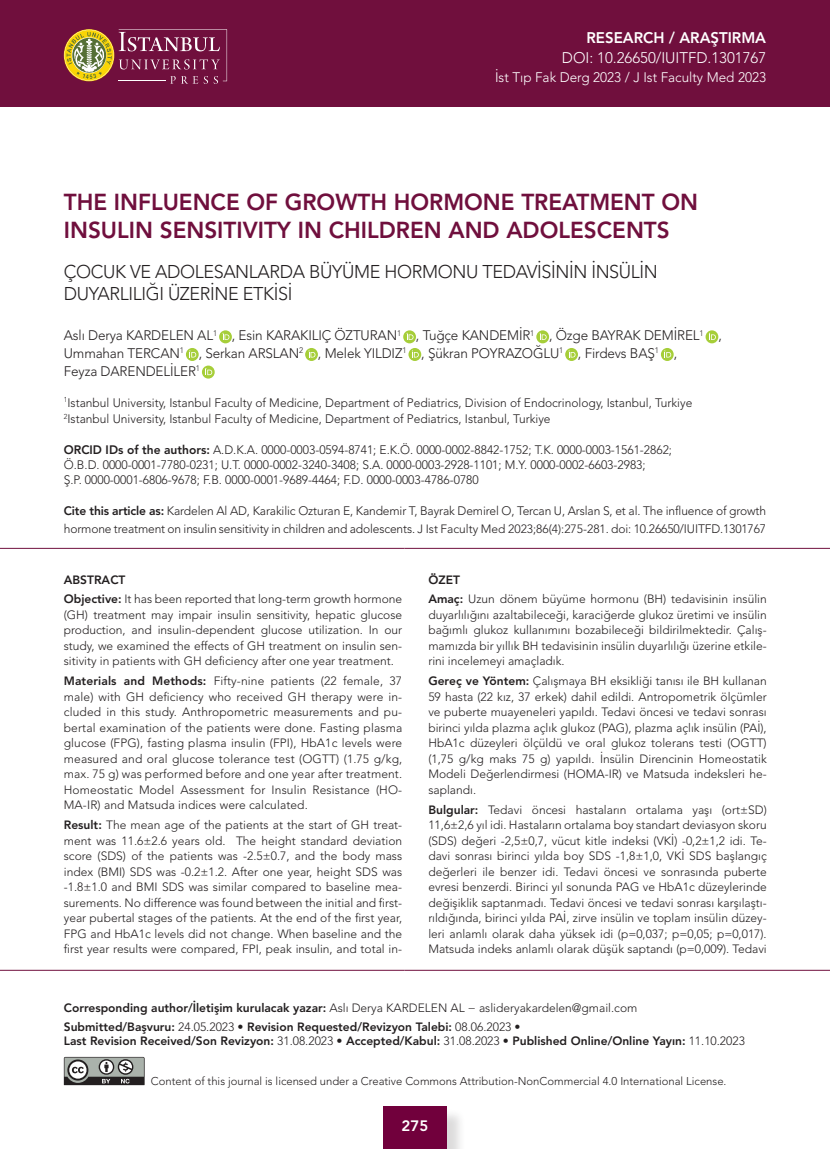
<style>
.page{position:relative;width:830px;height:1149px;background:#fff}
.page>*{position:absolute;margin:0;border:0;box-sizing:border-box;transform-origin:0 0}
.Ana_Baslik_1{font:800 22.95px/27.6px "Avenir LT Std";color:#700f3d}
.Ana_Baslik_2{font:300 18.3px/22px "Avenir LT Std";letter-spacing:-.02em;color:#231f20}
.t1{font:300 15.3px "Avenir LT Std";color:#fff}
.t2{font:800 15.3px "Avenir LT Std";color:#fff}
.t3{font:800 15px "Avenir LT Std";color:#fff}
.Yazarlar{font:300 13.8px "Avenir LT Std";letter-spacing:-.01em;color:#231f20}
.t4{font:300 13.8px "Avenir LT Std";color:#fff}
.Onamlar{font:300 12.3px/18px "Avenir LT Std";color:#231f20}
.Keywords{font:300 12px/15.5px "Avenir LT Std";color:#231f20;text-align:justify}
.Anahtar_kelime{font:300 12px/15.5px "Avenir LT Std";color:#231f20;text-align:justify}
.Abstract{font:800 12px "Avenir LT Std";color:#231f20}
.t5{font:300 11.25px "Avenir LT Std";color:#231f20}
.s1{font-weight:800}
.s2{font-size:12px}
.s3{font-weight:300}
</style>
<div class="page">
<div style="left:385px;top:1108px;width:80px;height:40px;background:#231f20;opacity:.16"></div>
<div style="left:383px;top:1106px;width:63px;height:42px;background:#71003c"></div>
<div style="left:0;top:0;width:829px;height:106px;background:#700f3d"></div>
<hr style="left:0;top:548px;width:404px;height:1px;background:#700f3d">
<hr style="left:404px;top:548px;width:425px;height:1px;background:#700f3d">
<hr style="left:0;top:969px;width:404px;height:1px;background:#700f3d">
<hr style="left:404px;top:969px;width:425px;height:1px;background:#700f3d">
<svg style="left:64px;top:29px;width:163px;height:55px"></svg>
<svg style="left:219px;top:330px;width:13px;height:13px"></svg>
<svg style="left:222px;top:332px;width:7px;height:8px"></svg>
<svg style="left:403px;top:330px;width:13px;height:13px"></svg>
<svg style="left:406px;top:332px;width:7px;height:8px"></svg>
<svg style="left:536px;top:330px;width:13px;height:13px"></svg>
<svg style="left:539px;top:332px;width:7px;height:8px"></svg>
<svg style="left:705px;top:330px;width:13px;height:13px"></svg>
<svg style="left:708px;top:332px;width:7px;height:8px"></svg>
<svg style="left:186px;top:348px;width:12px;height:13px"></svg>
<svg style="left:189px;top:350px;width:7px;height:7px"></svg>
<svg style="left:305px;top:348px;width:13px;height:13px"></svg>
<svg style="left:308px;top:350px;width:7px;height:7px"></svg>
<svg style="left:408px;top:348px;width:13px;height:13px"></svg>
<svg style="left:411px;top:350px;width:7px;height:7px"></svg>
<svg style="left:565px;top:348px;width:12px;height:13px"></svg>
<svg style="left:568px;top:350px;width:7px;height:7px"></svg>
<svg style="left:660px;top:348px;width:13px;height:13px"></svg>
<svg style="left:664px;top:350px;width:7px;height:7px"></svg>
<svg style="left:202px;top:365px;width:12px;height:13px"></svg>
<svg style="left:205px;top:368px;width:7px;height:7px"></svg>
<svg style="left:64px;top:1056px;width:80px;height:28px;background:#888a88"></svg>
<p class="t2" style="left:586px;top:28px;width:181px">RESEARCH / ARAŞTIRMA</p>
<p class="t1" style="left:561px;top:48px;width:206px">DOI: 10.26650/IUITFD.1301767</p>
<p class="t4" style="left:495px;top:69px;width:272px">İst Tıp Fak Derg 2023 / J Ist Faculty Med 2023</p>
<p class="Ana_Baslik_1" style="left:64px;top:188px;width:635px">THE INFLUENCE OF GROWTH HORMONE TREATMENT ON<br>INSULIN SENSITIVITY IN CHILDREN AND ADOLESCENTS</p>
<p class="Ana_Baslik_2" style="left:64px;top:260px;width:595px">ÇOCUK VE ADOLESANLARDA BÜYÜME HORMONU TEDAVİSİNİN İNSÜLİN<br>DUYARLILIĞI ÜZERİNE ETKİSİ</p>
<p class="Yazarlar" style="left:64px;top:327px;width:659px">Aslı Derya KARDELEN AL<sup>1</sup> , Esin KARAKILIÇ ÖZTURAN<sup>1</sup> , Tuğçe KANDEMİR<sup>1</sup> , Özge BAYRAK DEMİREL<sup>1</sup> ,</p>
<p class="Yazarlar" style="left:64px;top:345px;width:614px">Ummahan TERCAN<sup>1</sup> , Serkan ARSLAN<sup>2</sup> , Melek YILDIZ<sup>1</sup> , Şükran POYRAZOĞLU<sup>1</sup> , Firdevs BAŞ<sup>1</sup> ,</p>
<p class="Yazarlar" style="left:64px;top:362px;width:137px">Feyza DARENDELİLER<sup>1</sup></p>
<p class="Onamlar" style="left:64px;top:393px;width:629px"><sup>1</sup>Istanbul University, Istanbul Faculty of Medicine, Department of Pediatrics, Division of Endocrinology, Istanbul, Turkiye</p>
<p class="Onamlar" style="left:64px;top:410px;width:488px"><sup>2</sup>Istanbul University, Istanbul Faculty of Medicine, Department of Pediatrics, Istanbul, Turkiye</p>
<p class="Onamlar" style="left:64px;top:441px;width:609px"><span class="s1">ORCID IDs of the authors:</span> A.D.K.A. 0000-0003-0594-8741; E.K.Ö. 0000-0002-8842-1752; T.K. 0000-0003-1561-2862;</p>
<p class="Onamlar" style="left:64px;top:455px;width:583px">Ö.B.D. 0000-0001-7780-0231; U.T. 0000-0002-3240-3408; S.A. 0000-0003-2928-1101; M.Y. 0000-0002-6603-2983;</p>
<p class="Onamlar" style="left:64px;top:470px;width:416px">Ş.P. 0000-0001-6806-9678; F.B. 0000-0001-9689-4464; F.D. 0000-0003-4786-0780</p>
<p class="Onamlar" style="left:64px;top:501px;width:703px"><span class="s1">Cite this article as:</span> Kardelen Al AD, Karakilic Ozturan E, Kandemir T, Bayrak Demirel O, Tercan U, Arslan S, et al. The influence of growth hormone treatment on insulin sensitivity in children and adolescents. <span class="s2">J Ist Faculty Med 2023;86(4):275-281</span>. doi: 10.26650/IUITFD.1301767</p>
<p class="Abstract" style="left:64px;top:572px;width:63px">ABSTRACT</p>
<p class="Anahtar_kelime" style="left:64px;top:591px;width:340px"><span class="s1">Objective:</span> It has been reported that long-term growth hormone (GH) treatment may impair insulin sensitivity, hepatic glucose production, and insulin-dependent glucose utilization. In our study, we examined the effects of GH treatment on insulin sen&shy;sitivity in patients with GH deficiency after one year treatment.</p>
<p class="Anahtar_kelime" style="left:64px;top:673px;width:340px"><span class="s1">Materials and Methods:</span> Fifty-nine patients (22 female, 37 male) with GH deficiency who received GH therapy were in&shy;cluded in this study. Anthropometric measurements and pu&shy;bertal examination of the patients were done. Fasting plasma glucose (FPG), fasting plasma insulin (FPI), HbA1c levels were measured and oral glucose tolerance test (OGTT) (1.75 g/kg, max. 75 g) was performed before and one year after treatment.<br>Homeostatic Model Assessment for Insulin Resistance (HO-MA-IR) and Matsuda indices were calculated.</p>
<p class="Anahtar_kelime" style="left:64px;top:816px;width:340px"><span class="s1">Result:</span> The mean age of the patients at the start of GH treat&shy;ment was 11.6±2.6 years old. The height standard deviation score (SDS) of the patients was -2.5±0.7, and the body mass index (BMI) SDS was -0.2±1.2. After one year, height SDS was -1.8±1.0 and BMI SDS was similar compared to baseline mea&shy;surements. No difference was found between the initial and first&shy;year pubertal stages of the patients. At the end of the first year, FPG and HbA1c levels did not change. When baseline and the first year results were compared, FPI, peak insulin, and total in-</p>
<p class="Abstract" style="left:428px;top:572px;width:33px">ÖZET</p>
<p class="Keywords" style="left:428px;top:591px;width:340px"><span class="s1">Amaç:</span> Uzun dönem büyüme hormonu (BH) tedavisinin insülin duyarlılığını azaltabileceği, karaciğerde glukoz üretimi ve insülin bağımlı glukoz kullanımını bozabileceği bildirilmektedir. Çalış&shy;mamızda bir yıllık BH tedavisinin insülin duyarlılığı üzerine etkile&shy;rini incelemeyi amaçladık.</p>
<p class="Keywords" style="left:428px;top:673px;width:340px"><span class="s1">Gereç ve Yöntem:</span> Çalışmaya BH eksikliği tanısı ile BH kullanan 59 hasta (22 kız, 37 erkek) dahil edildi. Antropometrik ölçümler ve puberte muayeneleri yapıldı. Tedavi öncesi ve tedavi sonrası birinci yılda plazma açlık glukoz (PAG), plazma açlık insülin (PAİ), HbA1c düzeyleri ölçüldü ve oral glukoz tolerans testi (OGTT) (1,75 g/kg maks 75 g) yapıldı. İnsülin Direncinin Homeostatik Modeli Değerlendirmesi (HOMA-IR) ve Matsuda indeksleri he&shy;saplandı.</p>
<p class="Keywords" style="left:428px;top:801px;width:340px"><span class="s1">Bulgular:</span> Tedavi öncesi hastaların ortalama yaşı (ort±SD)<br>11,6±2,6 yıl idi. Hastaların ortalama boy standart deviasyon skoru (SDS) değeri -2,5±0,7, vücut kitle indeksi (VKİ) -0,2±1,2 idi. Te&shy;davi sonrası birinci yılda boy SDS -1,8±1,0, VKİ SDS başlangıç değerleri ile benzer idi. Tedavi öncesi ve sonrasında puberte evresi benzerdi. Birinci yıl sonunda PAG ve HbA1c düzeylerinde değişiklik saptanmadı. Tedavi öncesi ve tedavi sonrası karşılaştı&shy;rıldığında, birinci yılda PAİ, zirve insülin ve toplam insülin düzey&shy;leri anlamlı olarak daha yüksek idi (p=0,037; p=0,05; p=0,017).<br>Matsuda indeks anlamlı olarak düşük saptandı (p=0,009). Tedavi</p>
<p class="Keywords" style="left:64px;top:999px;width:575px"><span class="s1">Corresponding author/İletişim kurulacak yazar:</span> Aslı Derya KARDELEN AL − aslideryakardelen@gmail.com</p>
<p class="Abstract" style="left:64px;top:1019px;width:458px">Submitted/Başvuru: <span class="s3">24.05.2023 •</span> Revision Requested/Revizyon Talebi: <span class="s3">08.06.2023 •</span></p>
<p class="Abstract" style="left:64px;top:1033px;width:682px">Last Revision Received/Son Revizyon: <span class="s3">31.08.2023 •</span> Accepted/Kabul: <span class="s3">31.08.2023 •</span> Published Online/Online Yayın: <span class="s3">11.10.2023</span></p>
<p class="t5" style="left:151px;top:1074px;width:577px">Content of this journal is licensed under a Creative Commons Attribution-NonCommercial 4.0 International License.</p>
<p class="t3" style="left:401px;top:1115px;width:28px">275</p>
</div>
